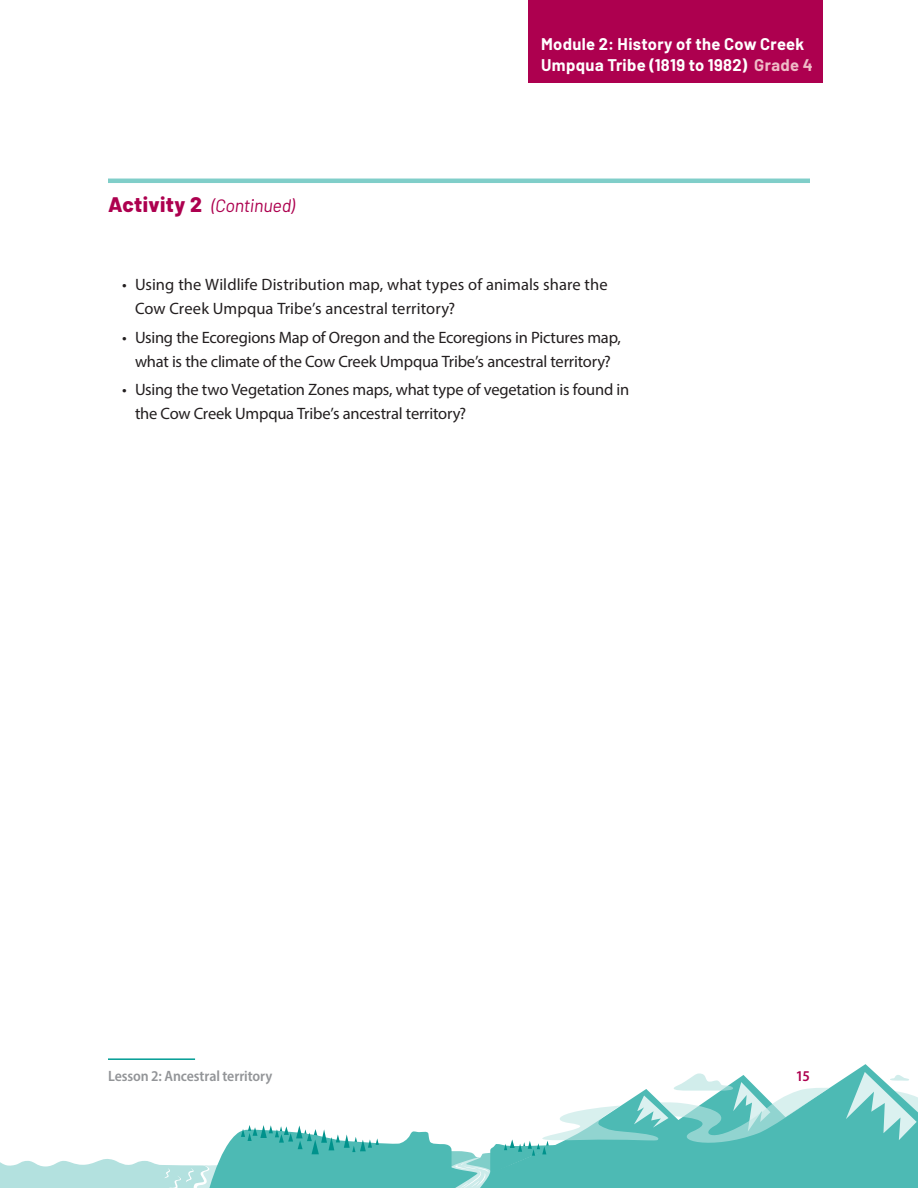
<style>
.page{position:relative;width:918px;height:1188px;background:#fff}
.page>*{position:absolute;margin:0;border:0;box-sizing:border-box;transform-origin:0 0}
.Activity_No{font:italic 18px "Barlow";letter-spacing:-.01em;color:#ad004f}
.t1{font:16.5px/24px "Myriad Pro";letter-spacing:-.01em;color:#231f20}
.t2{font:700 16.5px/21px "Barlow";letter-spacing:.02em;color:#fff}
.t3{font:600 semi-condensed 15px "Myriad Pro";letter-spacing:-.005em;color:#939598}
.t4{font:600 semi-condensed 15px "Myriad Pro";color:#ad004f}
.s1{font-weight:800;font-style:normal;font-size:21px}
.s2{color:#efbbc6}
</style>
<div class="page">
<svg style="left:0;top:1159px;width:205px;height:29px"></svg>
<svg style="left:205px;top:1064px;width:669px;height:124px"></svg>
<hr style="left:108px;top:179px;width:702px;height:4px;background:#80cec9">
<svg style="left:241px;top:1125px;width:138px;height:29px"></svg>
<svg style="left:438px;top:1072px;width:480px;height:116px"></svg>
<div style="left:529px;top:0;width:294px;height:82px;background:#ad004f"></div>
<hr style="left:108px;top:1058px;width:87px;height:2px;background:#009c94">
<p class="Activity_No" style="left:108px;top:193px;width:188px"><span class="s1">Activity 2</span> (Continued)</p>
<p class="t2" style="left:541px;top:32px;width:273px">Module 2: History of the Cow Creek<br>Umpqua Tribe (1819 to 1982) <span class="s2">Grade 4</span></p>
<p class="t1" style="left:135px;top:272px;width:474px;text-indent:-13px">• Using the Wildlife Distribution map, what types of animals share the<br>Cow Creek Umpqua Tribe’s ancestral territory?</p>
<p class="t1" style="left:122px;top:325px;width:501px;text-align:center">• Using the Ecoregions Map of Oregon and the Ecoregions in Pictures map, what is the climate of the Cow Creek Umpqua Tribe’s ancestral territory?</p>
<p class="t1" style="left:135px;top:377px;width:496px;text-indent:-13px">• Using the two Vegetation Zones maps, what type of vegetation is found in the Cow Creek Umpqua Tribe’s ancestral territory?</p>
<p class="t3" style="left:108px;top:1066px;width:166px">Lesson 2: Ancestral territory</p>
<p class="t4" style="left:796px;top:1066px;width:16px">15</p>
</div>
